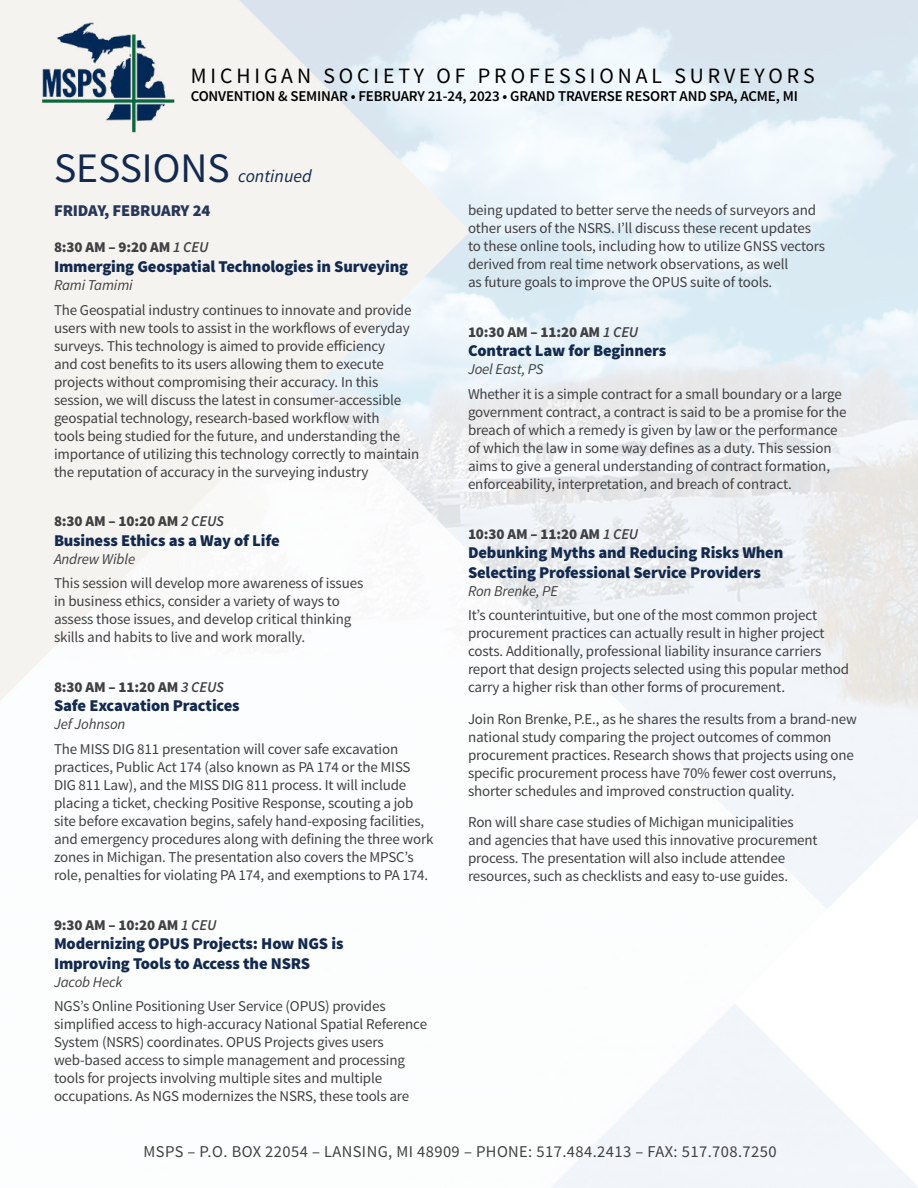
<style>
.page{position:relative;width:918px;height:1188px;background:#fff}
.page>*{position:absolute;margin:0;border:0;box-sizing:border-box;transform-origin:0 0}
.t1{font:42px "Source Sans Pro";color:#13294e}
.t2{font:21.9px "Source Sans Pro";letter-spacing:.18em;color:#000}
.t3{font:italic 18px "Source Sans Pro";color:#13294e}
.t4{font:900 16.5px/19.5px "Source Sans Pro";letter-spacing:-.01em;color:#13294e}
.t5{font:16.5px "Source Sans Pro";letter-spacing:.025em;color:#414042}
.t6{font:900 16.5px "Source Sans Pro";letter-spacing:-.01em;color:#283658}
.t7{font:15px/18px "Source Sans Pro";letter-spacing:-.01em;color:#414042}
.t8{font:900 15px "Source Sans Pro";letter-spacing:-.01em;color:#414042}
.t9{font:600 15px "Source Sans Pro";letter-spacing:-.01em;color:#000}
.t10{font:italic 15px "Source Sans Pro";letter-spacing:-.01em;color:#414042}
.s1{font-weight:600;font-style:italic}
</style>
<div class="page">
<img style="left:27px;top:16px;width:158px;height:122px">
<h2 class="t2" style="left:191px;top:62px;width:625px">MICHIGAN SOCIETY OF PROFESSIONAL SURVEYORS</h2>
<p class="t9" style="left:191px;top:87px;width:609px">CONVENTION &amp; SEMINAR • FEBRUARY 21-24, 2023 • GRAND TRAVERSE RESORT AND SPA, ACME, MI</p>
<h1 class="t1" style="left:54px;top:142px;width:177px">SESSIONS</h1>
<p class="t3" style="left:238px;top:165px;width:75px">continued</p>
<p class="t6" style="left:54px;top:200px;width:158px">FRIDAY, FEBRUARY 24</p>
<p class="t8" style="left:54px;top:238px;width:156px">8:30 AM – 9:20 AM <span class="s1">1 CEU</span></p>
<p class="t4" style="left:54px;top:257px;width:356px">Immerging Geospatial Technologies in Surveying</p>
<p class="t10" style="left:54px;top:276px;width:80px">Rami Tamimi</p>
<p class="t7" style="left:54px;top:301px;width:367px">The Geospatial industry continues to innovate and provide users with new tools to assist in the workflows of everyday surveys. This technology is aimed to provide efficiency<br>and cost benefits to its users allowing them to execute projects without compromising their accuracy. In this session, we will discuss the latest in consumer-accessible geospatial technology, research-based workflow with<br>tools being studied for the future, and understanding the importance of utilizing this technology correctly to maintain the reputation of accuracy in the surveying industry</p>
<p class="t8" style="left:54px;top:511px;width:171px">8:30 AM – 10:20 AM <span class="s1">2 CEUS</span></p>
<p class="t4" style="left:54px;top:531px;width:227px">Business Ethics as a Way of Life</p>
<p class="t10" style="left:54px;top:550px;width:83px">Andrew Wible</p>
<p class="t7" style="left:54px;top:575px;width:311px">This session will develop more awareness of issues in business ethics, consider a variety of ways to assess those issues, and develop critical thinking skills and habits to live and work morally.</p>
<p class="t8" style="left:54px;top:677px;width:171px">8:30 AM – 11:20 AM <span class="s1">3 CEUS</span></p>
<p class="t4" style="left:54px;top:697px;width:187px">Safe Excavation Practices</p>
<p class="t10" style="left:54px;top:715px;width:73px">Jef Johnson</p>
<p class="t7" style="left:54px;top:741px;width:381px">The MISS DIG 811 presentation will cover safe excavation practices, Public Act 174 (also known as PA 174 or the MISS DIG 811 Law), and the MISS DIG 811 process. It will include placing a ticket, checking Positive Response, scouting a job site before excavation begins, safely hand-exposing facilities, and emergency procedures along with defining the three work zones in Michigan. The presentation also covers the MPSC’s role, penalties for violating PA 174, and exemptions to PA 174.</p>
<p class="t8" style="left:54px;top:915px;width:164px">9:30 AM – 10:20 AM <span class="s1">1 CEU</span></p>
<p class="t4" style="left:54px;top:935px;width:291px">Modernizing OPUS Projects: How NGS is<br>Improving Tools to Access the NSRS</p>
<p class="t10" style="left:54px;top:973px;width:70px">Jacob Heck</p>
<p class="t7" style="left:54px;top:998px;width:375px">NGS’s Online Positioning User Service (OPUS) provides simplified access to high-accuracy National Spatial Reference System (NSRS) coordinates. OPUS Projects gives users web-based access to simple management and processing tools for projects involving multiple sites and multiple occupations. As NGS modernizes the NSRS, these tools are</p>
<p class="t7" style="left:468px;top:202px;width:359px">being updated to better serve the needs of surveyors and other users of the NSRS. I’ll discuss these recent updates to these online tools, including how to utilize GNSS vectors derived from real time network observations, as well<br>as future goals to improve the OPUS suite of tools.</p>
<p class="t8" style="left:468px;top:322px;width:172px">10:30 AM – 11:20 AM <span class="s1">1 CEU</span></p>
<p class="t4" style="left:468px;top:342px;width:200px">Contract Law for Beginners</p>
<p class="t10" style="left:468px;top:360px;width:77px">Joel East, PS</p>
<p class="t7" style="left:468px;top:385px;width:380px">Whether it is a simple contract for a small boundary or a large government contract, a contract is said to be a promise for the breach of which a remedy is given by law or the performance of which the law in some way defines as a duty. This session aims to give a general understanding of contract formation, enforceability, interpretation, and breach of contract.</p>
<p class="t8" style="left:468px;top:524px;width:172px">10:30 AM – 11:20 AM <span class="s1">1 CEU</span></p>
<p class="t4" style="left:468px;top:544px;width:317px">Debunking Myths and Reducing Risks When<br>Selecting Professional Service Providers</p>
<p class="t10" style="left:468px;top:581px;width:91px">Ron Brenke, PE</p>
<p class="t7" style="left:468px;top:607px;width:383px">It’s counterintuitive, but one of the most common project procurement practices can actually result in higher project costs. Additionally, professional liability insurance carriers report that design projects selected using this popular method carry a higher risk than other forms of procurement.</p>
<p class="t7" style="left:468px;top:710px;width:390px">Join Ron Brenke, P.E., as he shares the results from a brand-new national study comparing the project outcomes of common procurement practices. Research shows that projects using one specific procurement process have 70% fewer cost overruns, shorter schedules and improved construction quality.</p>
<p class="t7" style="left:468px;top:814px;width:351px">Ron will share case studies of Michigan municipalities and agencies that have used this innovative procurement process. The presentation will also include attendee resources, such as checklists and easy to-use guides.</p>
<p class="t5" style="left:144px;top:1141px;width:635px">MSPS – P.O. BOX 22054 – LANSING, MI 48909 – PHONE: 517.484.2413 – FAX: 517.708.7250</p>
</div>
